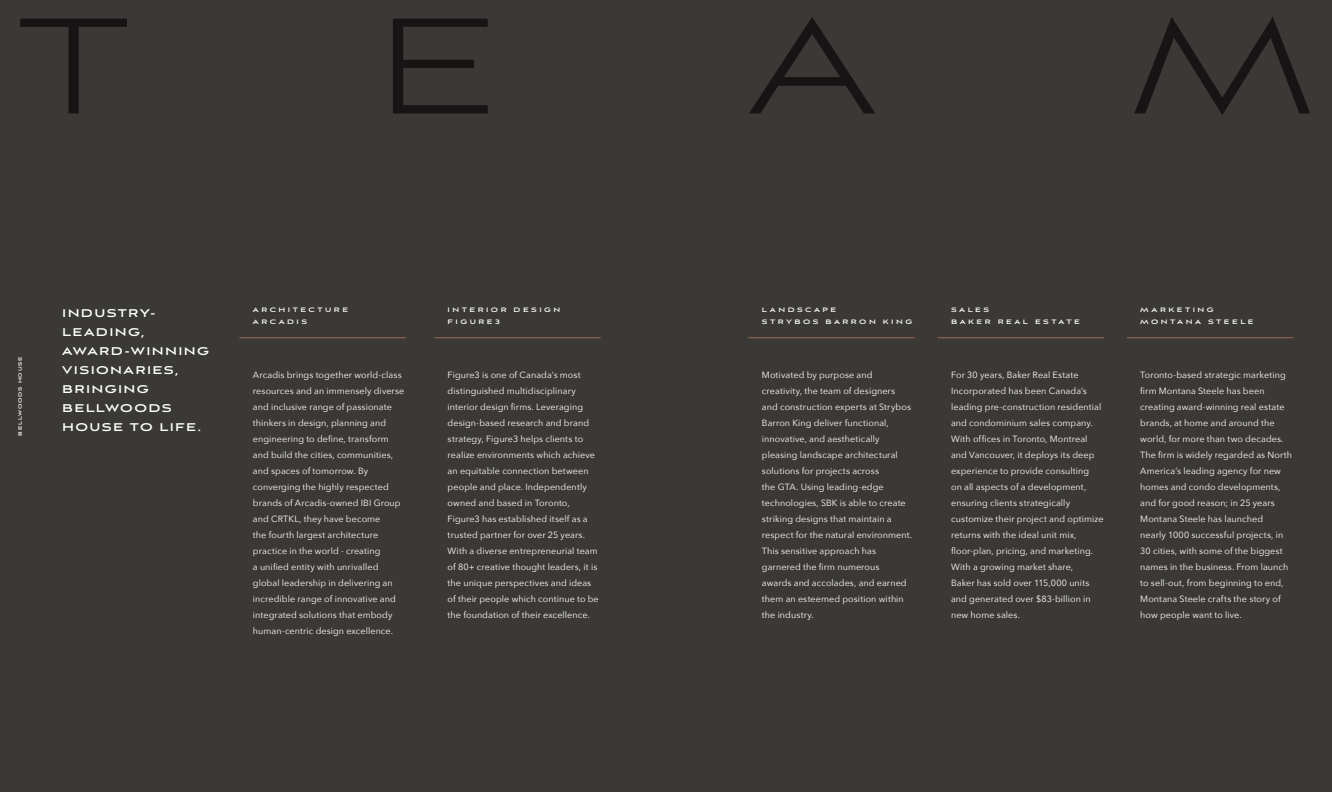
<style>
.page{position:relative;width:1332px;height:792px;background:#3b3936}
.page>*{position:absolute;margin:0;border:0;box-sizing:border-box;transform-origin:0 0}
.bellwoods_body{font:300 170px "Aviano Sans";color:#181314}
.bellwoods_header{font:700 14px/19px "Aviano Sans";letter-spacing:.095em;color:#fff}
.bellwoods_body-2{font:9px/16px "Avenir Next";letter-spacing:.01em;color:#fff}
.bellwoods_subhead_underline{font:700 8px/12px "Aviano Sans";letter-spacing:.315em;color:#fff}
.t1{font:700 6px "Aviano Sans";letter-spacing:.14em;color:#fff}
</style>
<div class="page">
<hr style="left:239px;top:338px;width:167px;height:1px;background:#9e6650">
<hr style="left:434px;top:338px;width:167px;height:1px;background:#9e6650">
<hr style="left:748px;top:338px;width:167px;height:1px;background:#9e6650">
<hr style="left:938px;top:338px;width:166px;height:1px;background:#9e6650">
<hr style="left:1127px;top:338px;width:166px;height:1px;background:#9e6650">
<p class="bellwoods_body" style="left:18px;top:-14px;width:113px">T</p>
<p class="bellwoods_body" style="left:376px;top:-14px;width:122px">E</p>
<p class="bellwoods_body" style="left:749px;top:-14px;width:128px">A</p>
<p class="bellwoods_body" style="left:1131px;top:-14px;width:185px">M</p>
<p class="t1" style="left:17px;top:436px;width:81px;rotate:-90deg">BELLWOODS HOUSE</p>
<p class="bellwoods_header" style="left:62px;top:304px;width:148px">INDUSTRY-<br>LEADING,<br>AWARD-WINNING<br>VISIONARIES,<br>BRINGING<br>BELLWOODS<br>HOUSE TO LIFE.</p>
<p class="bellwoods_subhead_underline" style="left:448px;top:304px;width:114px">INTERIOR DESIGN<br>FIGURE3</p>
<p class="bellwoods_subhead_underline" style="left:253px;top:304px;width:97px">ARCHITECTURE<br>ARCADIS</p>
<p class="bellwoods_body-2" style="left:448px;top:366px;width:153px">Figure3 is one of Canada’s most distinguished multidisciplinary interior design firms. Leveraging design-based research and brand strategy, Figure3 helps clients to realize environments which achieve an equitable connection between people and place. Independently owned and based in Toronto, Figure3 has established itself as a trusted partner for over 25 years.<br>With a diverse entrepreneurial team of 80+ creative thought leaders, it is the unique perspectives and ideas of their people which continue to be the foundation of their excellence.</p>
<p class="bellwoods_body-2" style="left:253px;top:366px;width:153px">Arcadis brings together world-class resources and an immensely diverse and inclusive range of passionate thinkers in design, planning and engineering to define, transform and build the cities, communities, and spaces of tomorrow. By converging the highly respected brands of Arcadis-owned IBI Group and CRTKL, they have become<br>the fourth largest architecture practice in the world - creating<br>a unified entity with unrivalled global leadership in delivering an incredible range of innovative and integrated solutions that embody human-centric design excellence.</p>
<p class="bellwoods_subhead_underline" style="left:762px;top:304px;width:152px">LANDSCAPE<br>STRYBOS BARRON KING</p>
<p class="bellwoods_body-2" style="left:762px;top:366px;width:152px">Motivated by purpose and creativity, the team of designers and construction experts at Strybos<br>Barron King deliver functional, innovative, and aesthetically pleasing landscape architectural solutions for projects across<br>the GTA. Using leading-edge technologies, SBK is able to create striking designs that maintain a respect for the natural environment.<br>This sensitive approach has garnered the firm numerous<br>awards and accolades, and earned them an esteemed position within the industry.</p>
<p class="bellwoods_subhead_underline" style="left:951px;top:304px;width:130px">SALES<br>BAKER REAL ESTATE</p>
<p class="bellwoods_body-2" style="left:951px;top:366px;width:154px">For 30 years, Baker Real Estate<br>Incorporated has been Canada’s leading pre-construction residential and condominium sales company.<br>With offices in Toronto, Montreal and Vancouver, it deploys its deep experience to provide consulting<br>on all aspects of a development, ensuring clients strategically customize their project and optimize returns with the ideal unit mix, floor-plan, pricing, and marketing.<br>With a growing market share,<br>Baker has sold over 115,000 units and generated over $83-billion in new home sales.</p>
<p class="bellwoods_subhead_underline" style="left:1140px;top:304px;width:115px">MARKETING<br>MONTANA STEELE</p>
<p class="bellwoods_body-2" style="left:1140px;top:366px;width:153px">Toronto-based strategic marketing firm Montana Steele has been creating award-winning real estate brands, at home and around the world, for more than two decades.<br>The firm is widely regarded as North<br>America’s leading agency for new homes and condo developments, and for good reason; in 25 years<br>Montana Steele has launched<br>nearly 1000 successful projects, in<br>30 cities, with some of the biggest names in the business. From launch to sell-out, from beginning to end,<br>Montana Steele crafts the story of how people want to live.</p>
</div>
